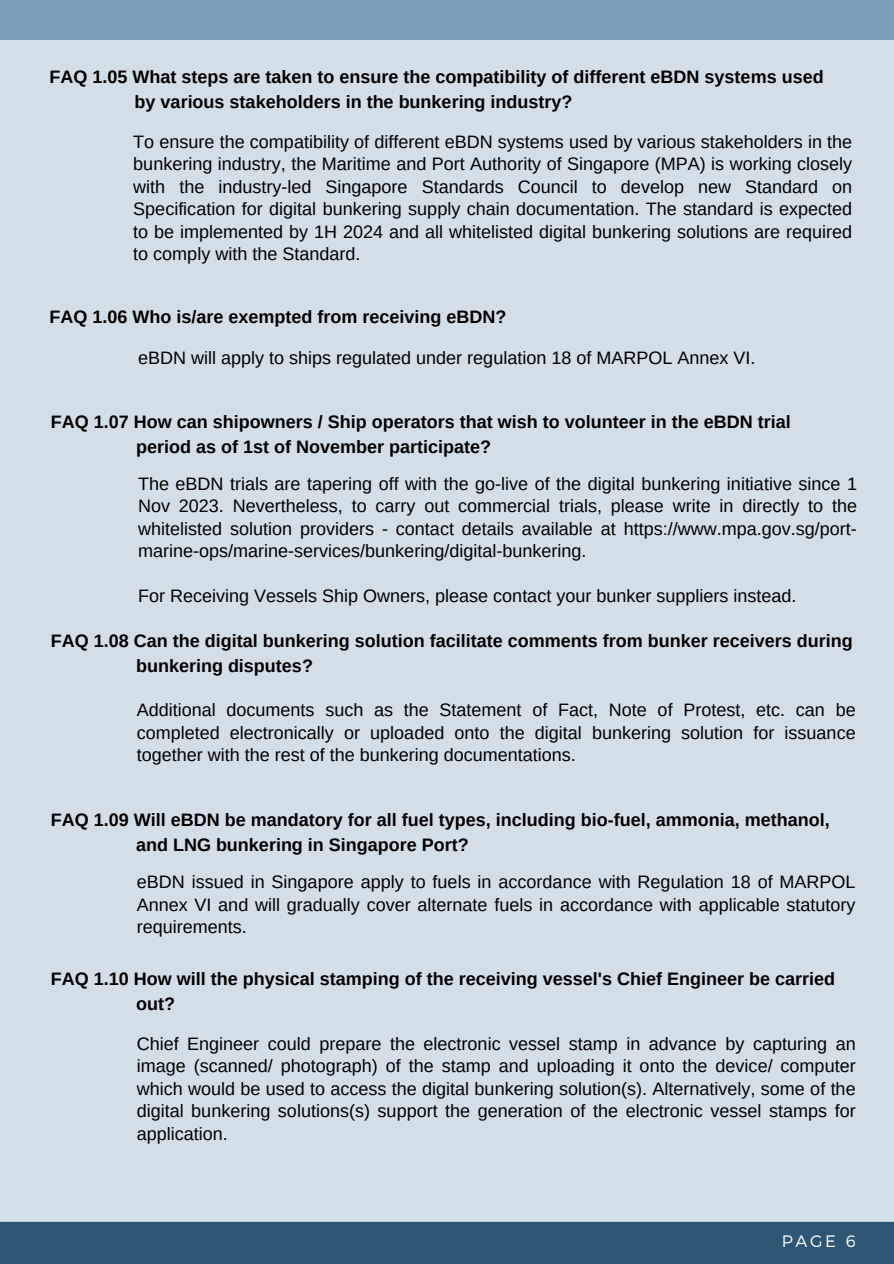
<style>
.page{position:relative;width:894px;height:1264px;background:#fff}
.page>*{position:absolute;margin:0;border:0;box-sizing:border-box;transform-origin:0 0}
.t1{font:18px/22.5px "Arimo";color:#000;text-align:justify}
.t2{font:700 18px/24.8px "Arimo";color:#000}
.t3{font:300 16.5px "Montserrat";color:#fff}
</style>
<div class="page">
<div style="left:0;top:0;width:893px;height:1263px;background:#7b9fbb"></div>
<div style="left:0;top:1221px;width:893px;height:42px;background:#2e5775"></div>
<div style="left:0;top:40px;width:893px;height:1181px;background:#d3dfe8"></div>
<h2 class="t2" style="left:135px;top:65px;width:690px;text-indent:-85px">FAQ 1.05 What steps are taken to ensure the compatibility of different eBDN systems used by various stakeholders in the bunkering industry?</h2>
<p class="t1" style="left:133px;top:130px;width:720px">To ensure the compatibility of different eBDN systems used by various stakeholders in the bunkering industry, the Maritime and Port Authority of Singapore (MPA) is working closely with the industry-led Singapore Standards Council to develop new Standard on Specification for digital bunkering supply chain documentation. The standard is expected to be implemented by 1H 2024 and all whitelisted digital bunkering solutions are required to comply with the Standard.</p>
<h2 class="t2" style="left:50px;top:304px;width:458px">FAQ 1.06 Who is/are exempted from receiving eBDN?</h2>
<p class="t1" style="left:138px;top:346px;width:618px">eBDN will apply to ships regulated under regulation 18 of MARPOL Annex VI.</p>
<h2 class="t2" style="left:136px;top:409px;width:656px;text-indent:-85px">FAQ 1.07 How can shipowners / Ship operators that wish to volunteer in the eBDN trial period as of 1st of November participate?</h2>
<p class="t1" style="left:138px;top:472px;width:720px">The eBDN trials are tapering off with the go-live of the digital bunkering initiative since 1<br>Nov 2023. Nevertheless, to carry out commercial trials, please write in directly to the whitelisted solution providers - contact details available at https://www.mpa.gov.sg/port&shy;marine-ops/marine-services/bunkering/digital-bunkering.</p>
<p class="t1" style="left:138px;top:584px;width:659px">For Receiving Vessels Ship Owners, please contact your bunker suppliers instead.</p>
<h2 class="t2" style="left:136px;top:628px;width:718px;text-indent:-85px">FAQ 1.08 Can the digital bunkering solution facilitate comments from bunker receivers during bunkering disputes?</h2>
<p class="t1" style="left:137px;top:698px;width:720px">Additional documents such as the Statement of Fact, Note of Protest, etc. can be completed electronically or uploaded onto the digital bunkering solution for issuance together with the rest of the bunkering documentations.</p>
<h2 class="t2" style="left:136px;top:807px;width:695px;text-indent:-85px">FAQ 1.09 Will eBDN be mandatory for all fuel types, including bio-fuel, ammonia, methanol, and LNG bunkering in Singapore Port?</h2>
<p class="t1" style="left:137px;top:870px;width:720px">eBDN issued in Singapore apply to fuels in accordance with Regulation 18 of MARPOL Annex VI and will gradually cover alternate fuels in accordance with applicable statutory requirements.</p>
<h2 class="t2" style="left:136px;top:966px;width:700px;text-indent:-85px">FAQ 1.10 How will the physical stamping of the receiving vessel's Chief Engineer be carried out?</h2>
<p class="t1" style="left:137px;top:1032px;width:720px">Chief Engineer could prepare the electronic vessel stamp in advance by capturing an image (scanned/ photograph) of the stamp and uploading it onto the device/ computer which would be used to access the digital bunkering solution(s). Alternatively, some of the digital bunkering solutions(s) support the generation of the electronic vessel stamps for application.</p>
<p class="t3" style="left:781px;top:1230px;width:75px">PAGE 6</p>
</div>
